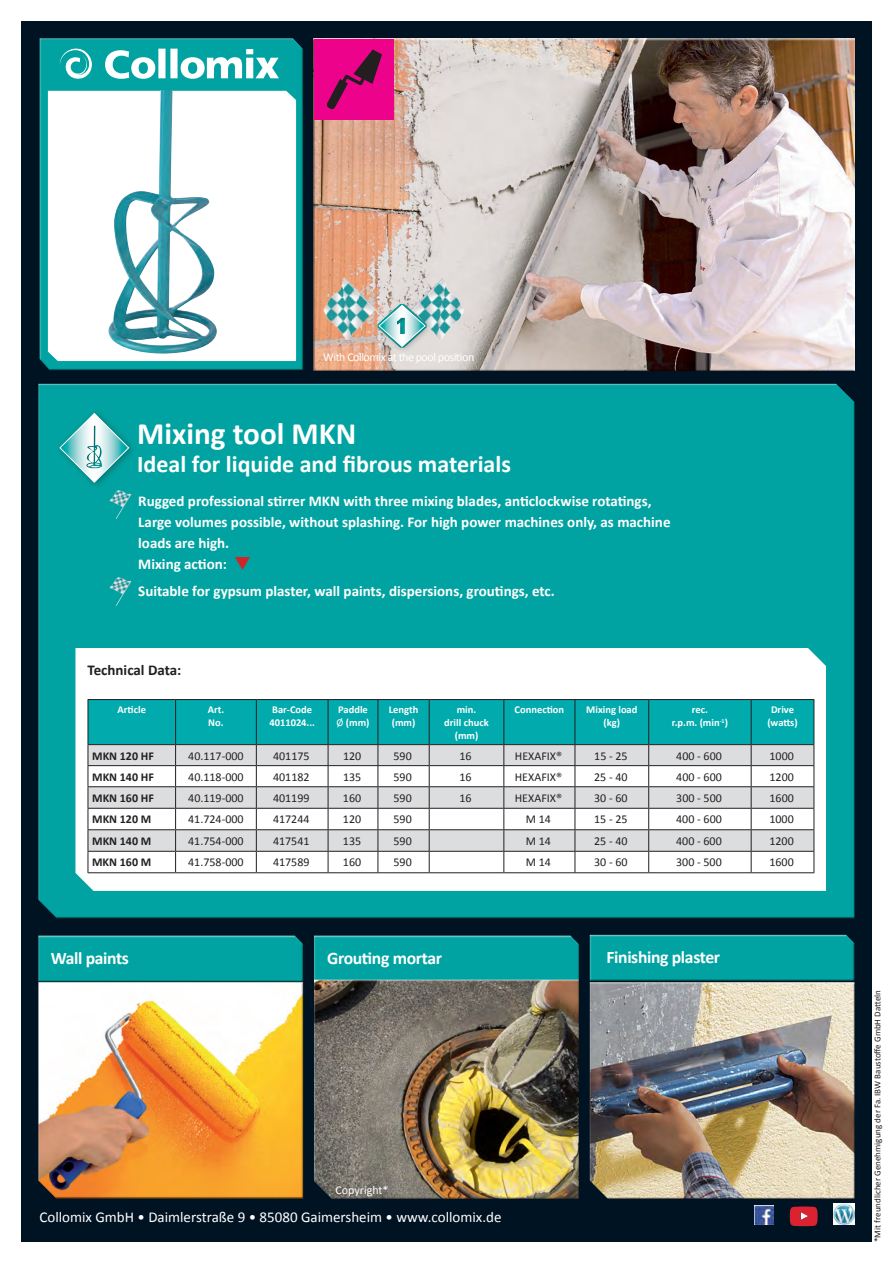
<style>
.page{position:relative;width:893px;height:1263px;background:#fff}
.page>*{position:absolute;margin:0;border:0;box-sizing:border-box;transform-origin:0 0}
.t1{font:700 31.2px "Calibri";color:#fff}
.t2{font:700 24px "Calibri";color:#fff}
.Copy_bold{font:700 17.7px "Calibri";letter-spacing:-.02em;color:#fff}
.t3{font:700 15px/21px "Calibri";color:#fff}
.HL-weiß{font:15px "Calibri";color:#fff}
.t4{font:700 15px "Calibri";color:#231f20}
.t5{font:12px "Calibri";color:#231f20}
.t6{font:700 12px "Calibri";color:#231f20}
.HL-weiß-2{font:12px "Calibri";letter-spacing:-.04em;color:#fff}
.HL-weiß-3{font:12px "Calibri";color:#fff}
.t7{font:700 10.5px/12.6px "Calibri";color:#fff;text-align:center}
.HL-weiß-4{font:9px "Calibri";color:#231f20}
.s1{font-weight:400}
</style>
<div class="page">
<div style="left:21px;top:21px;width:851px;height:1221px;background:#001322"></div>
<div style="left:37px;top:382px;width:819px;height:519px;background:#fff;opacity:.75"></div>
<div style="left:37px;top:401px;width:819px;height:518px;background:#00a3a1"></div>
<div style="left:314px;top:38px;width:543px;height:334px;background:#231f20;opacity:.75"></div>
<img style="left:110px;top:490px;width:21px;height:29px">
<img style="left:110px;top:577px;width:21px;height:29px">
<div style="left:36px;top:935px;width:268px;height:48px;background:#fff;opacity:.75"></div>
<div style="left:36px;top:943px;width:268px;height:41px;background:#00a3a1"></div>
<div style="left:38px;top:981px;width:267px;height:218px;background:#231f20;opacity:.75"></div>
<div style="left:312px;top:935px;width:267px;height:48px;background:#fff;opacity:.75"></div>
<div style="left:312px;top:943px;width:267px;height:41px;background:#00a3a1"></div>
<div style="left:313px;top:979px;width:267px;height:221px;background:#231f20;opacity:.75"></div>
<div style="left:588px;top:934px;width:267px;height:48px;background:#fff;opacity:.75"></div>
<div style="left:588px;top:942px;width:267px;height:41px;background:#231f20;opacity:.75"></div>
<div style="left:587px;top:981px;width:268px;height:219px;background:#231f20;opacity:.75"></div>
<div style="left:39px;top:38px;width:266px;height:322px;background:#fff;opacity:.75"></div>
<div style="left:39px;top:47px;width:267px;height:324px;background:#231f20;opacity:.75"></div>
<div style="left:47px;top:90px;width:250px;height:272px;background:#fff"></div>
<svg style="left:105px;top:49px;width:174px;height:30px;background:#75cdcc"></svg>
<svg style="left:60px;top:49px;width:32px;height:30px"></svg>
<svg style="left:59px;top:413px;width:70px;height:70px"></svg>
<div style="left:85px;top:423px;width:18px;height:47px;background:#231f20;opacity:.4"></div>
<img style="left:754px;top:1205px;width:20px;height:20px">
<img style="left:833px;top:1203px;width:22px;height:22px">
<svg style="left:790px;top:1206px;width:28px;height:20px"></svg>
<div style="left:75px;top:648px;width:751px;height:243px;background:#fff"></div>
<img style="left:106px;top:90px;width:111px;height:265px">
<div style="left:314px;top:39px;width:80px;height:81px;background:#ed028c"></div>
<svg style="left:326px;top:49px;width:56px;height:61px"></svg>
<svg style="left:88px;top:699px;width:727px;height:173px"></svg>
<hr style="left:88px;top:872px;width:88px;height:1px;background:#231f20">
<hr style="left:176px;top:872px;width:80px;height:1px;background:#231f20">
<hr style="left:256px;top:872px;width:72px;height:1px;background:#231f20">
<hr style="left:328px;top:872px;width:50px;height:1px;background:#231f20">
<hr style="left:378px;top:872px;width:51px;height:1px;background:#231f20">
<hr style="left:429px;top:872px;width:75px;height:1px;background:#231f20">
<hr style="left:504px;top:872px;width:71px;height:1px;background:#231f20">
<hr style="left:575px;top:872px;width:74px;height:1px;background:#231f20">
<hr style="left:649px;top:872px;width:102px;height:1px;background:#231f20">
<hr style="left:751px;top:872px;width:63px;height:1px;background:#231f20">
<img style="left:372px;top:273px;width:100px;height:82px">
<img style="left:314px;top:270px;width:106px;height:84px">
<div style="left:374px;top:301px;width:59px;height:54px;background:#231f20;opacity:.4"></div>
<svg style="left:378px;top:304px;width:49px;height:44px;background:#aececd"></svg>
<div style="left:394px;top:317px;width:11px;height:18px;background:#231f20;opacity:.4"></div>
<p class="HL-weiß-2" style="left:323px;top:349px;width:153px">With Collomix at the pool position</p>
<p class="t1" style="left:137px;top:413px;width:221px">Mixing tool MKN</p>
<p class="t2" style="left:137px;top:449px;width:375px">Ideal for liquide and fibrous materials</p>
<p class="t3" style="left:138px;top:490px;width:534px">Rugged professional stirrer MKN with three mixing blades, anticlockwise rotatings, Large volumes possible, without splashing. For high power machines only, as machine loads are high.<br>Mixing action:</p>
<p class="t3" style="left:138px;top:580px;width:418px">Suitable for gypsum plaster, wall paints, dispersions, groutings, etc.</p>
<p class="t4" style="left:88px;top:661px;width:95px">Technical Data:</p>
<p class="t7" style="left:118px;top:704px;width:30px">Article</p>
<p class="t7" style="left:208px;top:704px;width:18px;text-align:left">Art.<br>No.</p>
<p class="t7" style="left:269px;top:704px;width:47px;text-align:left">Bar-Code<br>4011024...</p>
<p class="t7" style="left:338px;top:704px;width:31px">Paddle</p>
<p class="t7" style="left:336px;top:716px;width:34px"><span class="s1">Ø</span> (mm)</p>
<p class="t7" style="left:389px;top:704px;width:31px">Length</p>
<p class="t7" style="left:392px;top:716px;width:25px">(mm)</p>
<p class="t7" style="left:457px;top:704px;width:21px">min.</p>
<p class="t7" style="left:444px;top:716px;width:46px">drill chuck (mm)</p>
<p class="t7" style="left:515px;top:704px;width:51px">Connection</p>
<p class="t7" style="left:586px;top:704px;width:53px">Mixing load (kg)</p>
<p class="t7" style="left:692px;top:704px;width:18px">rec.</p>
<p class="t7" style="left:672px;top:716px;width:58px">r.p.m. (min<sup>-1</sup>)</p>
<p class="t7" style="left:767px;top:704px;width:32px">Drive (watts)</p>
<p class="t6" style="left:92px;top:748px;width:63px">MKN 120 HF</p>
<p class="t5" style="left:188px;top:748px;width:57px">40.117-000</p>
<p class="t5" style="left:273px;top:748px;width:38px">401175</p>
<p class="t5" style="left:343px;top:748px;width:20px">120</p>
<p class="t5" style="left:394px;top:748px;width:20px">590</p>
<p class="t5" style="left:460px;top:748px;width:14px">16</p>
<p class="t5" style="left:515px;top:748px;width:49px">HEXAFIX®</p>
<p class="t5" style="left:594px;top:748px;width:35px">15 - 25</p>
<p class="t5" style="left:676px;top:748px;width:47px">400 - 600</p>
<p class="t5" style="left:769px;top:748px;width:26px">1000</p>
<p class="t6" style="left:92px;top:769px;width:63px">MKN 140 HF</p>
<p class="t5" style="left:188px;top:769px;width:57px">40.118-000</p>
<p class="t5" style="left:273px;top:769px;width:38px">401182</p>
<p class="t5" style="left:343px;top:769px;width:20px">135</p>
<p class="t5" style="left:394px;top:769px;width:20px">590</p>
<p class="t5" style="left:460px;top:769px;width:14px">16</p>
<p class="t5" style="left:515px;top:769px;width:49px">HEXAFIX®</p>
<p class="t5" style="left:594px;top:769px;width:35px">25 - 40</p>
<p class="t5" style="left:676px;top:769px;width:47px">400 - 600</p>
<p class="t5" style="left:769px;top:769px;width:26px">1200</p>
<p class="t6" style="left:92px;top:790px;width:63px">MKN 160 HF</p>
<p class="t5" style="left:188px;top:790px;width:57px">40.119-000</p>
<p class="t5" style="left:273px;top:790px;width:38px">401199</p>
<p class="t5" style="left:343px;top:790px;width:20px">160</p>
<p class="t5" style="left:394px;top:790px;width:20px">590</p>
<p class="t5" style="left:460px;top:790px;width:14px">16</p>
<p class="t5" style="left:515px;top:790px;width:49px">HEXAFIX®</p>
<p class="t5" style="left:594px;top:790px;width:35px">30 - 60</p>
<p class="t5" style="left:676px;top:790px;width:47px">300 - 500</p>
<p class="t5" style="left:769px;top:790px;width:26px">1600</p>
<p class="t6" style="left:92px;top:812px;width:61px">MKN 120 M</p>
<p class="t5" style="left:188px;top:812px;width:57px">41.724-000</p>
<p class="t5" style="left:273px;top:812px;width:38px">417244</p>
<p class="t5" style="left:343px;top:812px;width:20px">120</p>
<p class="t5" style="left:394px;top:812px;width:20px">590</p>
<p class="t5" style="left:526px;top:812px;width:27px">M 14</p>
<p class="t5" style="left:594px;top:812px;width:35px">15 - 25</p>
<p class="t5" style="left:676px;top:812px;width:47px">400 - 600</p>
<p class="t5" style="left:769px;top:812px;width:26px">1000</p>
<p class="t6" style="left:92px;top:833px;width:61px">MKN 140 M</p>
<p class="t5" style="left:188px;top:833px;width:57px">41.754-000</p>
<p class="t5" style="left:273px;top:833px;width:38px">417541</p>
<p class="t5" style="left:343px;top:833px;width:20px">135</p>
<p class="t5" style="left:393px;top:833px;width:20px">590</p>
<p class="t5" style="left:526px;top:833px;width:27px">M 14</p>
<p class="t5" style="left:594px;top:833px;width:35px">25 - 40</p>
<p class="t5" style="left:676px;top:833px;width:47px">400 - 600</p>
<p class="t5" style="left:769px;top:833px;width:26px">1200</p>
<p class="t6" style="left:92px;top:855px;width:61px">MKN 160 M</p>
<p class="t5" style="left:188px;top:855px;width:57px">41.758-000</p>
<p class="t5" style="left:273px;top:855px;width:38px">417589</p>
<p class="t5" style="left:343px;top:855px;width:20px">160</p>
<p class="t5" style="left:393px;top:855px;width:20px">590</p>
<p class="t5" style="left:526px;top:855px;width:27px">M 14</p>
<p class="t5" style="left:594px;top:855px;width:35px">30 - 60</p>
<p class="t5" style="left:676px;top:855px;width:47px">300 - 500</p>
<p class="t5" style="left:769px;top:855px;width:26px">1600</p>
<p class="Copy_bold" style="left:51px;top:947px;width:80px">Wall paints</p>
<p class="Copy_bold" style="left:327px;top:947px;width:116px">Grouting mortar</p>
<p class="Copy_bold" style="left:606px;top:946px;width:115px">Finishing plaster</p>
<p class="HL-weiß-3" style="left:335px;top:1182px;width:55px">Copyright*</p>
<p class="HL-weiß" style="left:39px;top:1207px;width:463px">Collomix GmbH • Daimlerstraße 9 • 85080 Gaimersheim • www.collomix.de</p>
<p class="HL-weiß-4" style="left:872px;top:1242px;width:253px;rotate:-90deg">*Mit freundlicher Genehmigung der Fa. IBW Baustoffe GmbH Datteln</p>
</div>
